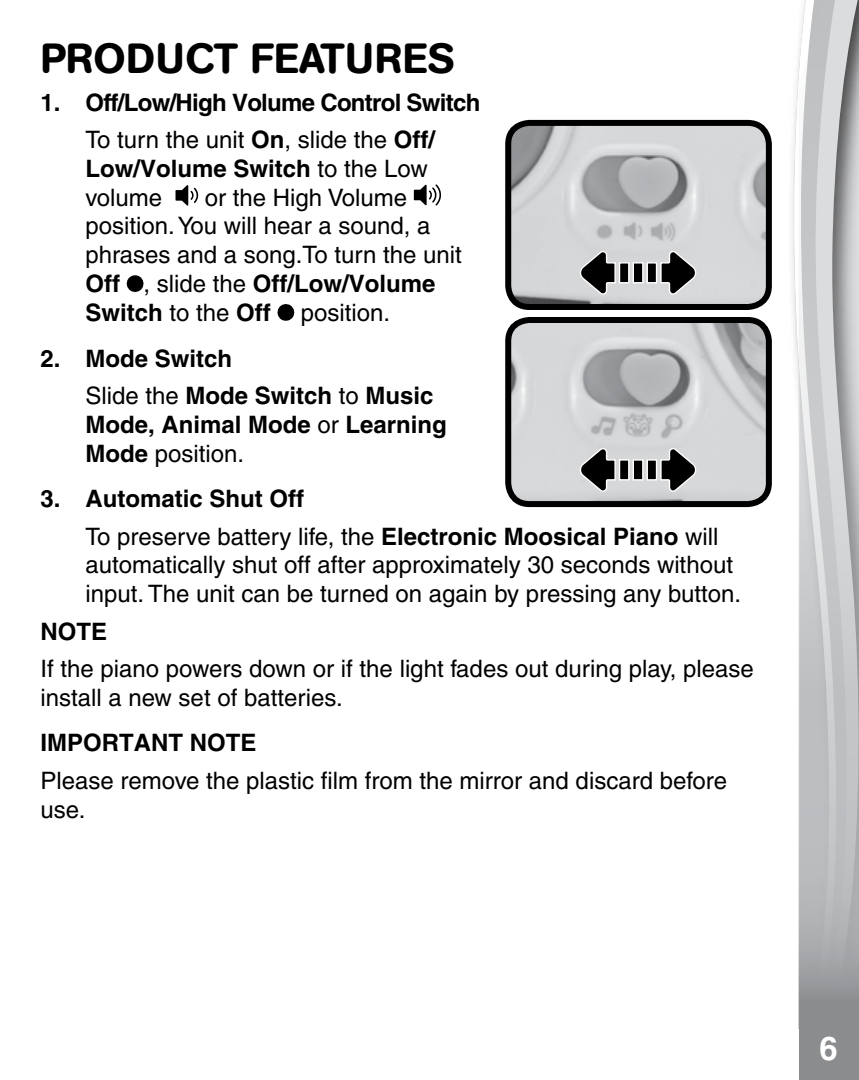
<style>
.page{position:relative;width:859px;height:1080px;background:#fff}
.page>*{position:absolute;margin:0;border:0;box-sizing:border-box;transform-origin:0 0}
.t1{font:500 42px "AG Book Rounded";letter-spacing:.02em;color:#000}
.t2{font:700 33px "Helvetica";color:#fff}
.t3{font:500 24px/28.8px "Helvetica";color:#000}
.t4{font:700 24px/28.8px "Helvetica";color:#000}
.t5{font:700 24px/37.2px "Helvetica";letter-spacing:-.03em;color:#000;text-align:center}
.s1{font-weight:500}
.s2{font-weight:700}
</style>
<div class="page">
<svg style="left:793px;top:55px;width:6px;height:974px"></svg>
<svg style="left:799px;top:0;width:60px;height:1080px;background:#bdbec0"></svg>
<svg style="left:175px;top:185px;width:24px;height:21px"></svg>
<svg style="left:414px;top:184px;width:27px;height:22px"></svg>
<svg style="left:126px;top:275px;width:18px;height:17px"></svg>
<svg style="left:277px;top:304px;width:18px;height:17px"></svg>
<img style="left:512px;top:127px;width:253px;height:176px">
<div style="left:505px;top:120px;width:267px;height:190px;border:6px solid #000;border-radius:21px"></div>
<svg style="left:579px;top:250px;width:118px;height:46px;background:#89898a"></svg>
<img style="left:512px;top:324px;width:253px;height:176px">
<div style="left:505px;top:317px;width:267px;height:190px;border:6px solid #000;border-radius:21px"></div>
<svg style="left:579px;top:447px;width:118px;height:46px;background:#88898a"></svg>
<h1 class="t1" style="left:40px;top:34px;width:416px">PRODUCT FEATURES</h1>
<p class="t5" style="left:40px;top:83px;width:441px">1. Off/Low/High Volume Control Switch<br><span class="s1">To turn the unit</span> On<span class="s1">, slide the</span> Off/</p>
<p class="t4" style="left:85px;top:154px;width:344px">Low/Volume Switch <span class="s1">to the Low volume</span></p>
<p class="t3" style="left:85px;top:183px;width:378px;text-indent:119px">or the High Volume position. You will hear a sound, a phrases and a song.To turn the unit<br><span class="s2">Off</span> , slide the <span class="s2">Off/Low/Volume<br>Switch</span> to the <span class="s2">Off</span></p>
<p class="t3" style="left:301px;top:298px;width:91px">position.</p>
<p class="t4" style="left:85px;top:339px;width:350px;line-height:37.2px;text-indent:-45px">2. Mode Switch<br><span class="s1">Slide the</span> Mode Switch <span class="s1">to</span> Music</p>
<p class="t4" style="left:85px;top:410px;width:363px">Mode, Animal Mode <span class="s1">or</span> Learning<br>Mode <span class="s1">position.</span></p>
<p class="t4" style="left:85px;top:480px;width:635px;line-height:37.2px;text-indent:-45px">3. Automatic Shut Off<br><span class="s1">To preserve battery life, the</span> Electronic Moosical Piano <span class="s1">will</span></p>
<p class="t3" style="left:85px;top:551px;width:657px">automatically shut off after approximately 30 seconds without input. The unit can be turned on again by pressing any button.</p>
<p class="t4" style="left:40px;top:616px;width:68px">NOTE</p>
<p class="t3" style="left:40px;top:654px;width:715px">If the piano powers down or if the light fades out during play, please install a new set of batteries.</p>
<p class="t4" style="left:40px;top:728px;width:217px">IMPORTANT NOTE</p>
<p class="t3" style="left:40px;top:766px;width:688px">Please remove the plastic film from the mirror and discard before use.</p>
<h2 class="t2" style="left:820px;top:1025px;width:25px">6 <sup>6</sup>6</h2>
</div>
